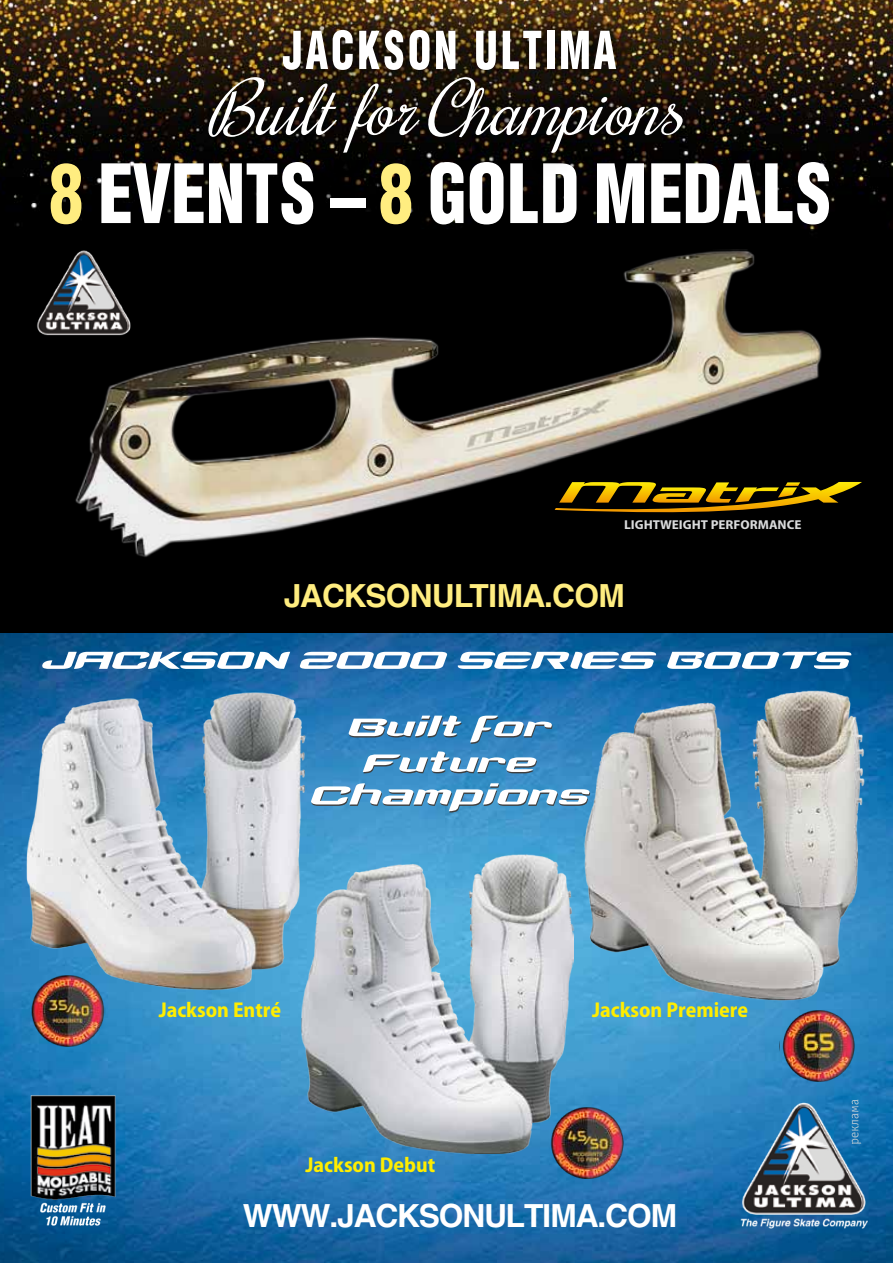
<style>
.page{position:relative;width:893px;height:1263px;background:#fff}
.page>*{position:absolute;margin:0;border:0;box-sizing:border-box;transform-origin:0 0}
.t1{font:83.1px "Helios Cond Black C";color:#fff;scale:.87 1}
.t2{font:700 31.5px "Helios";letter-spacing:-.035em;color:#fff}
.t3{font:700 31.5px "Helios";letter-spacing:-.025em;color:#ffed80}
.t4{font:700 semi-condensed 21.45px "Myriad Pro";color:#ffed00}
.t5{font:700 semi-condensed 12.9px "Myriad Pro";color:#d9dadb;scale:1.11 1}
.s1{color:#ffed80}
</style>
<div class="page">
<img style="left:0;top:633px;width:893px;height:630px">
<img style="left:27px;top:1095px;width:93px;height:134px">
<img style="left:0;top:0;width:893px;height:633px">
<div style="left:134px;top:150px;width:656px;height:101px;background:#000"></div>
<img style="left:69px;top:247px;width:760px;height:313px">
<img style="left:31px;top:247px;width:106px;height:89px">
<svg style="left:555px;top:482px;width:307px;height:34px;background:#5a4500"></svg>
<div style="left:284px;top:582px;width:327px;height:38px;background:#000"></div>
<img style="left:177px;top:0;width:539px;height:186px">
<svg style="left:207px;top:77px;width:130px;height:60px"></svg>
<svg style="left:343px;top:77px;width:342px;height:76px;background:#3a3530"></svg>
<svg style="left:283px;top:30px;width:70px;height:40px"></svg>
<svg style="left:359px;top:30px;width:44px;height:40px"></svg>
<svg style="left:409px;top:30px;width:20px;height:40px"></svg>
<svg style="left:436px;top:31px;width:19px;height:38px"></svg>
<svg style="left:476px;top:31px;width:20px;height:39px"></svg>
<svg style="left:503px;top:31px;width:38px;height:38px"></svg>
<div style="left:547px;top:31px;width:7px;height:38px;background:#fff"></div>
<svg style="left:561px;top:31px;width:55px;height:38px"></svg>
<img style="left:20px;top:684px;width:294px;height:313px">
<img style="left:301px;top:854px;width:272px;height:300px">
<img style="left:578px;top:686px;width:290px;height:321px">
<img style="left:734px;top:1099px;width:137px;height:132px">
<img style="left:31px;top:970px;width:74px;height:82px">
<img style="left:550px;top:1102px;width:75px;height:81px">
<img style="left:780px;top:1005px;width:75px;height:82px">
<svg style="left:348px;top:716px;width:114px;height:21px"></svg>
<svg style="left:470px;top:716px;width:83px;height:28px"></svg>
<svg style="left:363px;top:751px;width:174px;height:22px"></svg>
<svg style="left:310px;top:783px;width:281px;height:29px"></svg>
<svg style="left:42px;top:652px;width:809px;height:17px"></svg>
<svg style="left:852px;top:1099px;width:9px;height:45px"></svg>
<h1 class="t1" style="left:48px;top:146px;width:903px"><span class="s1">8</span> EVENTS – <span class="s1">8</span> GOLD MEDALS</h1>
<p class="t5" style="left:624px;top:518px;width:161px">LIGHTWEIGHT PERFORMANCE</p>
<h2 class="t3" style="left:284px;top:575px;width:343px">JACKSONULTIMA.COM</h2>
<p class="t4" style="left:159px;top:998px;width:124px">Jackson Entré</p>
<p class="t4" style="left:306px;top:1152px;width:131px">Jackson Debut</p>
<p class="t4" style="left:592px;top:998px;width:158px">Jackson Premiere</p>
<h2 class="t2" style="left:243px;top:1196px;width:436px">WWW.JACKSONULTIMA.COM</h2>
</div>
